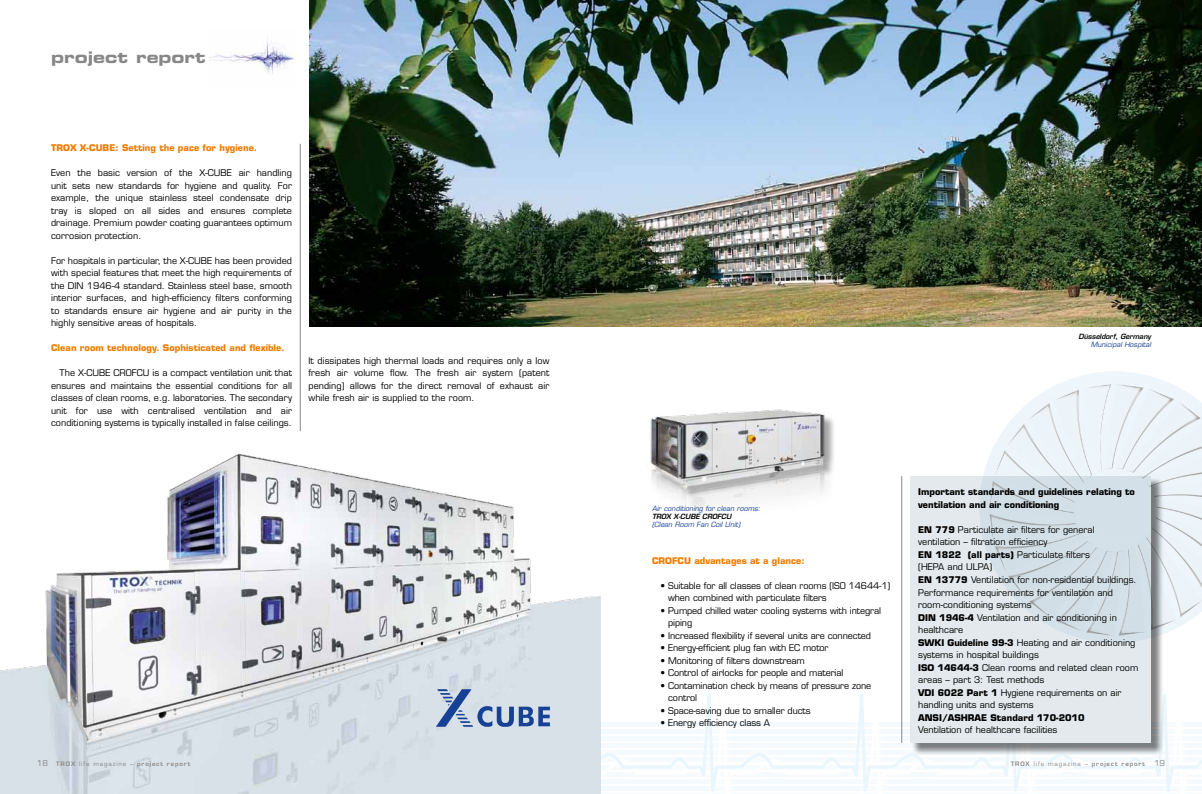
<style>
.page{position:relative;width:1202px;height:794px;background:#fff}
.page>*{position:absolute;margin:0;border:0;box-sizing:border-box;transform-origin:0 0}
.t1{font:16px "Eurostile LT Std Bold Ex 2";color:#878787}
.t2{font:9px/12.5px "Eurostile LT Std";color:#000}
.t3{font:700 9px "Eurostile LT Std";letter-spacing:.005em;color:#ef7d00}
.t4{font:700 9px/12.5px "Eurostile LT Std";color:#000}
.t5{font:italic 7px "Eurostile LT Std";color:#164194}
.t6{font:italic 600 7px "Eurostile LT Std";color:#000}
.t7{font:600 6px "Eurostile LT Std";letter-spacing:.15em;color:#878787}
.s1{font-weight:700}
.s2{font-weight:400;font-size:8px}
.s3{font-weight:400}
</style>
<div class="page">
<svg style="left:601px;top:668px;width:601px;height:126px"></svg>
<img style="left:650px;top:409px;width:184px;height:101px">
<div style="left:911px;top:478px;width:252px;height:277px;background:#000;opacity:.5"></div>
<div style="left:910px;top:476px;width:241px;height:267px;background:#e3e9ec"></div>
<img style="left:309px;top:0;width:893px;height:326px">
<img style="left:979px;top:371px;width:223px;height:272px">
<hr style="left:300px;top:144px;width:1px;height:287px;background:#878787">
<img style="left:0;top:454px;width:601px;height:340px">
<hr style="left:901px;top:476px;width:1px;height:267px;background:#878787">
<img style="left:432px;top:688px;width:123px;height:39px">
<img style="left:209px;top:40px;width:86px;height:35px">
<h1 class="t1" style="left:51px;top:46px;width:156px">project report</h1>
<p class="t3" style="left:51px;top:142px;width:208px">TROX X-CUBE: Setting the pace for hygiene.</p>
<p class="t2" style="left:51px;top:167px;width:242px;text-align:justify">Even the basic version of the X-CUBE air handling unit sets new standards for hygiene and quality. For example, the unique stainless steel condensate drip tray is sloped on all sides and ensures complete drainage. Premium powder coating guarantees optimum corrosion protection.</p>
<p class="t2" style="left:51px;top:254px;width:242px;text-align:justify">For hospitals in particular, the X-CUBE has been provided with special features that meet the high requirements of the DIN 1946-4 standard. Stainless steel base, smooth interior surfaces, and high-efficiency filters conforming to standards ensure air hygiene and air purity in the highly sensitive areas of hospitals.</p>
<p class="t3" style="left:51px;top:342px;width:235px">Clean room technology. Sophisticated and flexible.</p>
<p class="t2" style="left:51px;top:367px;width:242px;text-align:justify;text-indent:9px">The X-CUBE CROFCU is a compact ventilation unit that ensures and maintains the essential conditions for all classes of clean rooms, e.g. laboratories. The secondary unit for use with centralised ventilation and air conditioning systems is typically installed in false ceilings.</p>
<p class="t2" style="left:308px;top:354px;width:242px;text-align:justify">It dissipates high thermal loads and requires only a low fresh air volume flow. The fresh air system (patent pending) allows for the direct removal of exhaust air while fresh air is supplied to the room.</p>
<p class="t6" style="left:1078px;top:332px;width:74px">Düsseldorf, Germany</p>
<p class="t5" style="left:1091px;top:340px;width:62px">Municipal Hospital</p>
<p class="t5" style="left:652px;top:504px;width:110px">Air conditioning for clean rooms:</p>
<p class="t6" style="left:652px;top:512px;width:81px">TROX X-CUBE CROFCU</p>
<p class="t5" style="left:652px;top:520px;width:90px">(Clean Room Fan Coil Unit)</p>
<p class="t3" style="left:652px;top:555px;width:154px">CROFCU advantages at a glance:</p>
<p class="t2" style="left:668px;top:579px;width:224px;text-indent:-8px">• Suitable for all classes of clean rooms (ISO 14644-1) when combined with particulate filters</p>
<p class="t2" style="left:668px;top:604px;width:214px;text-indent:-8px">• Pumped chilled water cooling systems with integral piping</p>
<p class="t2" style="left:660px;top:629px;width:212px">• Increased flexibility if several units are connected</p>
<p class="t2" style="left:660px;top:642px;width:170px">• Energy-efficient plug fan with EC motor</p>
<p class="t2" style="left:660px;top:654px;width:146px">• Monitoring of filters downstream</p>
<p class="t2" style="left:660px;top:667px;width:184px">• Control of airlocks for people and material</p>
<p class="t2" style="left:668px;top:679px;width:205px;text-indent:-8px">• Contamination check by means of pressure zone control</p>
<p class="t2" style="left:660px;top:704px;width:152px">• Space-saving due to smaller ducts</p>
<p class="t2" style="left:660px;top:717px;width:111px">• Energy efficiency class A</p>
<p class="t4" style="left:918px;top:486px;width:218px">Important standards and guidelines relating to ventilation and air conditioning</p>
<p class="t2" style="left:918px;top:523px;width:222px"><span class="s1">EN 779</span> Particulate air filters for general ventilation – filtration efficiency<br><span class="s1">EN 1822 (all parts)</span> Particulate filters<br>(HEPA and ULPA)<br><span class="s1">EN 13779</span> Ventilation for non-residential buildings.<br>Performance requirements for ventilation and room-conditioning systems<br><span class="s1">DIN 1946-4</span> Ventilation and air conditioning in healthcare<br><span class="s1">SWKI Guideline 99-3</span> Heating and air conditioning systems in hospital buildings<br><span class="s1">ISO 14644-3</span> Clean rooms and related clean room areas – part 3: Test methods<br><span class="s1">VDI 6022 Part 1</span> Hygiene requirements on air handling units and systems</p>
<p class="t4" style="left:918px;top:711px;width:168px">ANSI/ASHRAE Standard 170-2010</p>
<p class="t2" style="left:918px;top:723px;width:141px">Ventilation of healthcare facilities</p>
<p class="t7" style="left:37px;top:760px;width:155px"><span class="s2">18</span> TROX <span class="s3">life magazine –</span> project report</p>
<p class="t7" style="left:1011px;top:760px;width:156px">TROX <span class="s3">life magazine –</span> project report <span class="s2">19</span></p>
</div>
